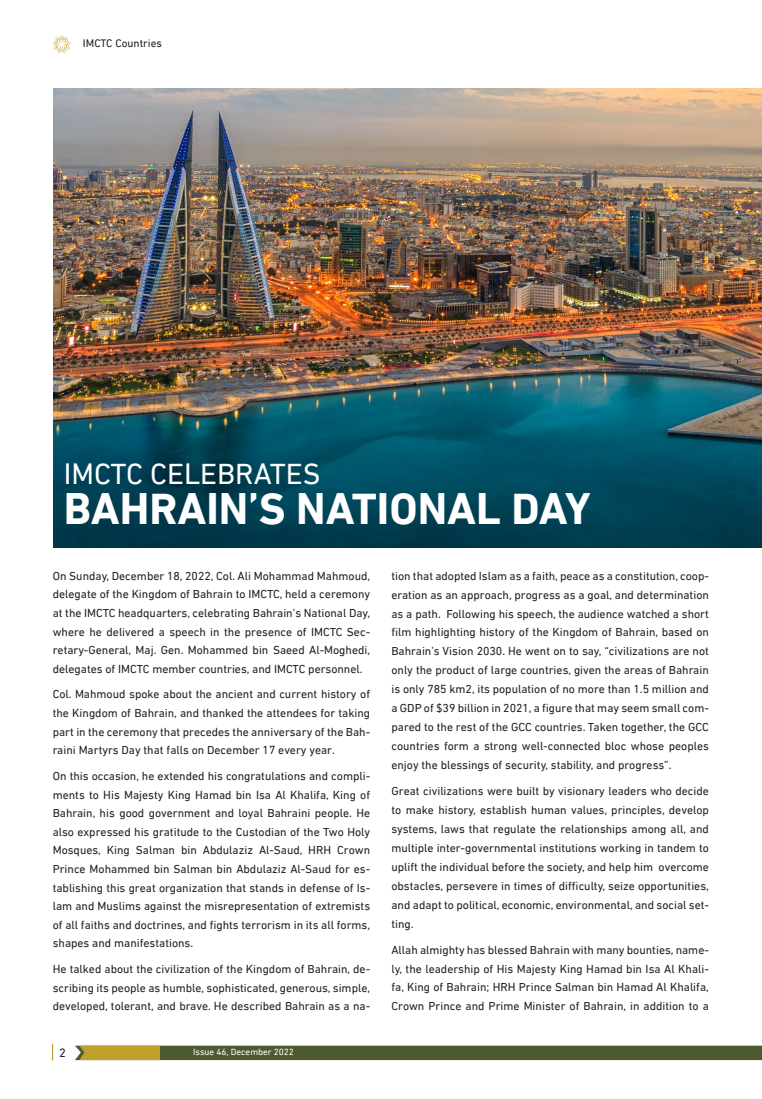
<style>
.page{position:relative;width:762px;height:1099px;background:#fff}
.page>*{position:absolute;margin:0;border:0;box-sizing:border-box;transform-origin:0 0}
.t1{font:700 45px "DIN Next LTW23";color:#fff}
.t2{font:30px "DIN Next LTW23";color:#fff}
.t3{font:12.5px "DIN Next LTW23";color:#231f20}
.TextFinal2{font:11.88px/18.9px "DIN Next LTW23";color:#231f20;text-align:justify}
.TextFinal2-2{font:11.25px "DIN Next LTW23";color:#231f20}
.t4{font:9.25px "DIN Next LT Arabic";color:#fff}
</style>
<div class="page">
<svg style="left:52px;top:1043px;width:1px;height:17px"></svg>
<svg style="left:75px;top:1045px;width:687px;height:15px;background:#616939"></svg>
<svg style="left:53px;top:35px;width:18px;height:18px"></svg>
<img style="left:53px;top:89px;width:709px;height:458px">
<p class="TextFinal2-2" style="left:83px;top:36px;width:80px">IMCTC Countries</p>
<p class="t2" style="left:64px;top:455px;width:258px">IMCTC CELEBRATES</p>
<p class="t1" style="left:64px;top:481px;width:528px">BAHRAIN’S NATIONAL DAY</p>
<p class="TextFinal2" style="left:53px;top:566px;width:319px">On Sunday, December 18, 2022, Col. Ali Mohammad Mahmoud, delegate of the Kingdom of Bahrain to IMCTC, held a ceremony at the IMCTC headquarters, celebrating Bahrain’s National Day, where he delivered a speech in the presence of IMCTC Sec&shy;retary-General, Maj. Gen. Mohammed bin Saeed Al-Moghedi, delegates of IMCTC member countries, and IMCTC personnel.</p>
<p class="TextFinal2" style="left:53px;top:685px;width:319px">Col. Mahmoud spoke about the ancient and current history of the Kingdom of Bahrain, and thanked the attendees for taking part in the ceremony that precedes the anniversary of the Bah&shy;raini Martyrs Day that falls on December 17 every year.</p>
<p class="TextFinal2" style="left:53px;top:766px;width:319px">On this occasion, he extended his congratulations and compli&shy;ments to His Majesty King Hamad bin Isa Al Khalifa, King of Bahrain, his good government and loyal Bahraini people. He also expressed his gratitude to the Custodian of the Two Holy Mosques, King Salman bin Abdulaziz Al-Saud, HRH Crown Prince Mohammed bin Salman bin Abdulaziz Al-Saud for es&shy;tablishing this great organization that stands in defense of Is&shy;lam and Muslims against the misrepresentation of extremists of all faiths and doctrines, and fights terrorism in its all forms, shapes and manifestations.</p>
<p class="TextFinal2" style="left:53px;top:959px;width:319px">He talked about the civilization of the Kingdom of Bahrain, de&shy;scribing its people as humble, sophisticated, generous, simple, developed, tolerant, and brave. He described Bahrain as a na-</p>
<p class="t3" style="left:59px;top:1045px;width:8px">2</p>
<p class="t4" style="left:193px;top:1046px;width:102px">Issue 46, December 2022</p>
<p class="TextFinal2" style="left:391px;top:566px;width:319px">tion that adopted Islam as a faith, peace as a constitution, coop&shy;eration as an approach, progress as a goal, and determination as a path. Following his speech, the audience watched a short film highlighting history of the Kingdom of Bahrain, based on Bahrain’s Vision 2030. He went on to say, “civilizations are not only the product of large countries, given the areas of Bahrain is only 785 km2, its population of no more than 1.5 million and a GDP of $39 billion in 2021, a figure that may seem small com&shy;pared to the rest of the GCC countries. Taken together, the GCC countries form a strong well-connected bloc whose peoples enjoy the blessings of security, stability, and progress”.</p>
<p class="TextFinal2" style="left:391px;top:781px;width:319px">Great civilizations were built by visionary leaders who decide to make history, establish human values, principles, develop systems, laws that regulate the relationships among all, and multiple inter-governmental institutions working in tandem to uplift the individual before the society, and help him overcome obstacles, persevere in times of difficulty, seize opportunities, and adapt to political, economic, environmental, and social set&shy;ting.</p>
<p class="TextFinal2" style="left:391px;top:940px;width:319px">Allah almighty has blessed Bahrain with many bounties, name&shy;ly, the leadership of His Majesty King Hamad bin Isa Al Khali&shy;fa, King of Bahrain; HRH Prince Salman bin Hamad Al Khalifa, Crown Prince and Prime Minister of Bahrain, in addition to a</p>
</div>
